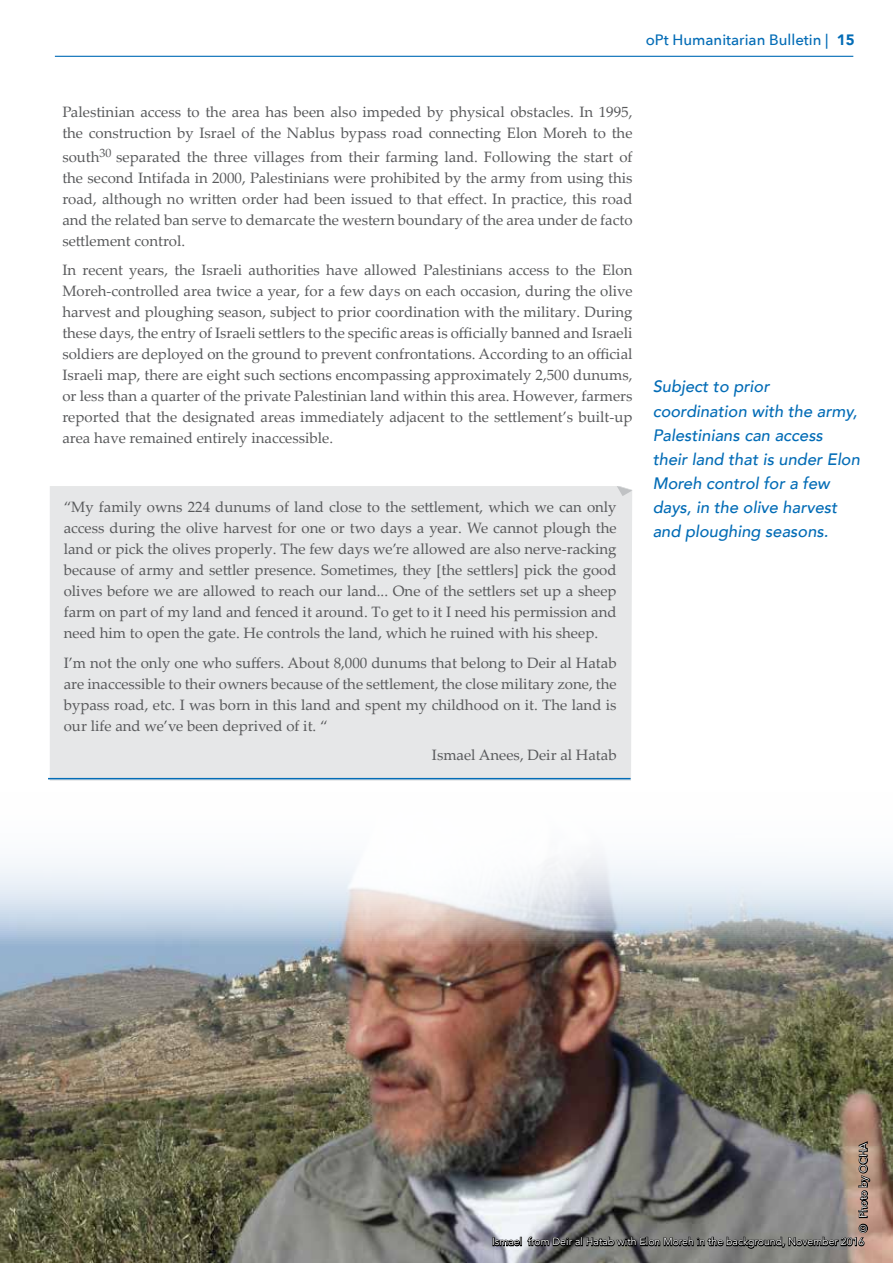
<style>
.page{position:relative;width:893px;height:1263px;background:#fff}
.page>*{position:absolute;margin:0;border:0;box-sizing:border-box;transform-origin:0 0}
.t1{font:italic 500 16.5px/24px "Avenir";color:#036cb6}
.t2{font:15px/21px "Palatino Linotype";color:#58595b;text-align:justify}
.t3{font:500 15px "Avenir Next";color:#036cb6}
.t4{font:10.5px "Avenir";color:#fff}
.s1{font-family:"Avenir";font-weight:900}
</style>
<div class="page">
<hr style="left:55px;top:56px;width:798px;height:1px;background:#036cb6">
<div style="left:50px;top:486px;width:582px;height:247px;background:#e6e7e8"></div>
<svg style="left:617px;top:486px;width:15px;height:10px"></svg>
<img style="left:0;top:733px;width:893px;height:530px">
<svg style="left:492px;top:1140px;width:379px;height:115px;background:#7a7877"></svg>
<p class="t3" style="left:646px;top:27px;width:210px">oPt Humanitarian Bulletin | <span class="s1">15</span></p>
<p class="t2" style="left:62px;top:101px;width:572px">Palestinian access to the area has been also impeded by physical obstacles. In 1995, the construction by Israel of the Nablus bypass road connecting Elon Moreh to the</p>
<p class="t2" style="left:62px;top:146px;width:572px">south<sup>30</sup> separated the three villages from their farming land. Following the start of the second Intifada in 2000, Palestinians were prohibited by the army from using this road, although no written order had been issued to that effect. In practice, this road and the related ban serve to demarcate the western boundary of the area under de facto settlement control.</p>
<p class="t2" style="left:62px;top:259px;width:572px">In recent years, the Israeli authorities have allowed Palestinians access to the Elon Moreh-controlled area twice a year, for a few days on each occasion, during the olive harvest and ploughing season, subject to prior coordination with the military. During these days, the entry of Israeli settlers to the specific areas is officially banned and Israeli soldiers are deployed on the ground to prevent confrontations. According to an official Israeli map, there are eight such sections encompassing approximately 2,500 dunums, or less than a quarter of the private Palestinian land within this area. However, farmers reported that the designated areas immediately adjacent to the settlement’s built-up area have remained entirely inaccessible.</p>
<p class="t2" style="left:64px;top:496px;width:554px">“My family owns 224 dunums of land close to the settlement, which we can only access during the olive harvest for one or two days a year. We cannot plough the land or pick the olives properly. The few days we’re allowed are also nerve-racking because of army and settler presence. Sometimes, they [the settlers] pick the good olives before we are allowed to reach our land... One of the settlers set up a sheep farm on part of my land and fenced it around. To get to it I need his permission and need him to open the gate. He controls the land, which he ruined with his sheep.</p>
<p class="t2" style="left:64px;top:652px;width:554px">I’m not the only one who suffers. About 8,000 dunums that belong to Deir al Hatab are inaccessible to their owners because of the settlement, the close military zone, the bypass road, etc. I was born in this land and spent my childhood on it. The land is our life and we’ve been deprived of it. “</p>
<p class="t2" style="left:432px;top:744px;width:186px">Ismael Anees, Deir al Hatab</p>
<p class="t1" style="left:653px;top:375px;width:209px">Subject to prior coordination with the army,<br>Palestinians can access their land that is under Elon<br>Moreh control for a few days, in the olive harvest and ploughing seasons.</p>
<p class="t4" style="left:857px;top:1232px;width:92px;rotate:-90deg">© Photo by OCHA</p>
<p class="t4" style="left:492px;top:1235px;width:374px">Ismael from Deir al Hatab with Elon Moreh in the background, November 2016</p>
</div>
